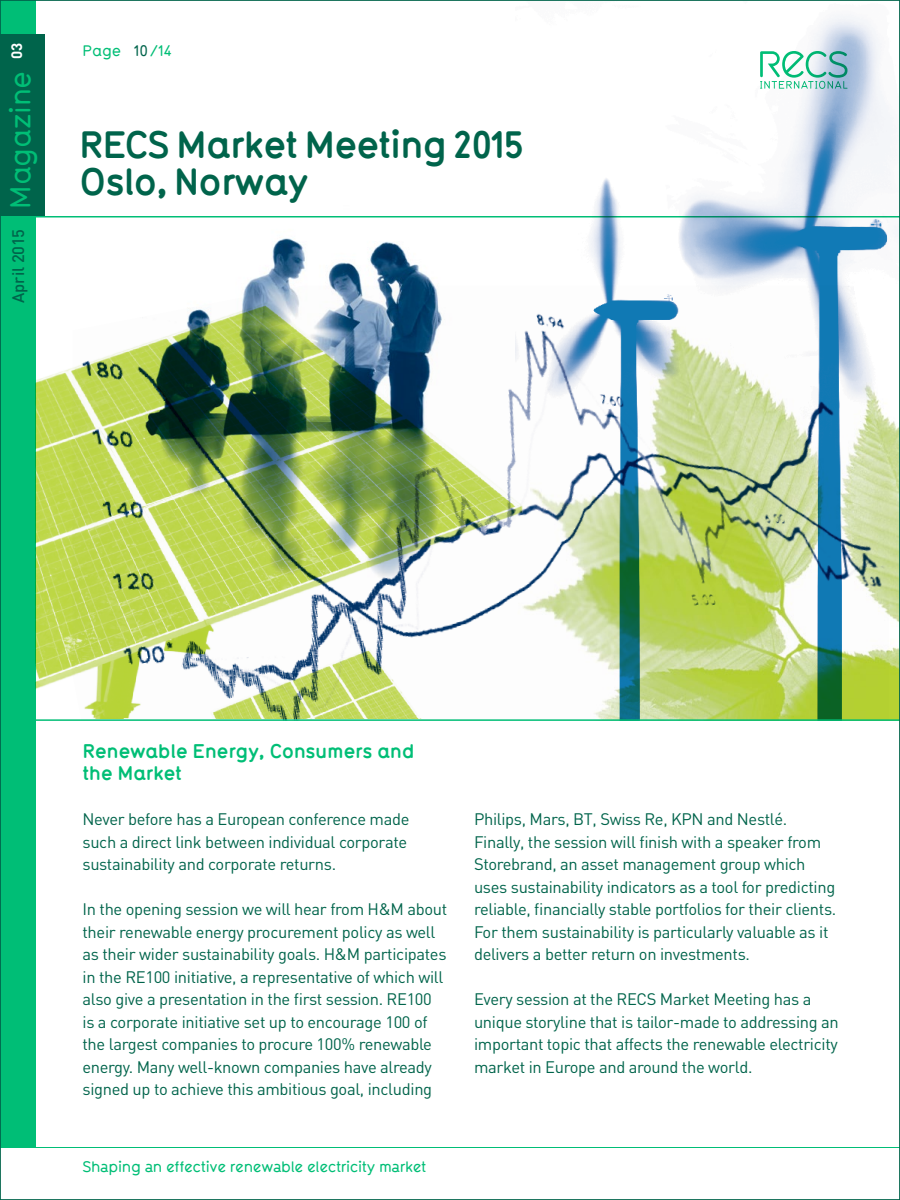
<style>
.page{position:relative;width:900px;height:1200px;background:#fff}
.page>*{position:absolute;margin:0;border:0;box-sizing:border-box;transform-origin:0 0}
.t1{font:700 37.5px/37.5px "Typ 1451";letter-spacing:-.03em;color:#00644b}
.t2{font:700 19.5px/22.5px "Typ 1451";letter-spacing:-.02em;color:#00be76}
.t3{font:16.5px/22.5px "DIN";letter-spacing:-.02em;color:#00644b}
.t4{font:500 16.5px "DIN";letter-spacing:-.005em;color:#00644b}
.t5{font:500 15px "Typ 1451 Alternate";letter-spacing:-.02em;color:#00be76}
.t6{font:500 15px "Typ 1451";letter-spacing:.015em;color:#00be76}
.s1{font-family:"Typ 1451";font-size:28.5px;color:#00be76}
.s2{font-weight:700;font-size:15px;color:#fff}
.s3{color:#00644b}
</style>
<div class="page">
<hr style="left:0;top:1147px;width:900px;height:1px;background:#00be76">
<div style="left:0;top:0;width:36px;height:1148px;background:#00be76"></div>
<div style="left:0;top:34px;width:45px;height:182px;background:#00644b"></div>
<img style="left:582px;top:15px;width:316px;height:271px">
<img style="left:889px;top:420px;width:9px;height:299px">
<img style="left:582px;top:286px;width:307px;height:433px">
<img style="left:35px;top:216px;width:547px;height:503px">
<hr style="left:30px;top:719px;width:870px;height:2px;background:#00be76">
<p class="t4" style="left:8px;top:303px;width:262px;rotate:-90deg">April 2015 <span class="s1">Magazine</span> <span class="s2">03</span></p>
<p class="t6" style="left:82px;top:40px;width:91px">Page <span class="s3">10</span>/14</p>
<h1 class="t1" style="left:79px;top:124px;width:447px">RECS Market Meeting 2015<br>Oslo, Norway</h1>
<p class="t2" style="left:82px;top:738px;width:334px">Renewable Energy, Consumers and the Market</p>
<p class="t3" style="left:82px;top:807px;width:328px">Never before has a European conference made such a direct link between individual corporate sustainability and corporate returns.</p>
<p class="t3" style="left:82px;top:897px;width:366px">In the opening session we will hear from H&amp;M about their renewable energy procurement policy as well as their wider sustainability goals. H&amp;M participates in the RE100 initiative, a representative of which will also give a presentation in the first session. RE100 is a corporate initiative set up to encourage 100 of the largest companies to procure 100% renewable energy. Many well-known companies have already signed up to achieve this ambitious goal, including</p>
<p class="t5" style="left:82px;top:1156px;width:345px">Shaping an effective renewable electricity market</p>
<p class="t3" style="left:474px;top:808px;width:364px">Philips, Mars, BT, Swiss Re, KPN and Nestlé.<br>Finally, the session will finish with a speaker from Storebrand, an asset management group which uses sustainability indicators as a tool for predicting reliable, financially stable portfolios for their clients.<br>For them sustainability is particularly valuable as it delivers a better return on investments.</p>
<p class="t3" style="left:474px;top:988px;width:366px">Every session at the RECS Market Meeting has a unique storyline that is tailor-made to addressing an important topic that affects the renewable electricity market in Europe and around the world.</p>
</div>
